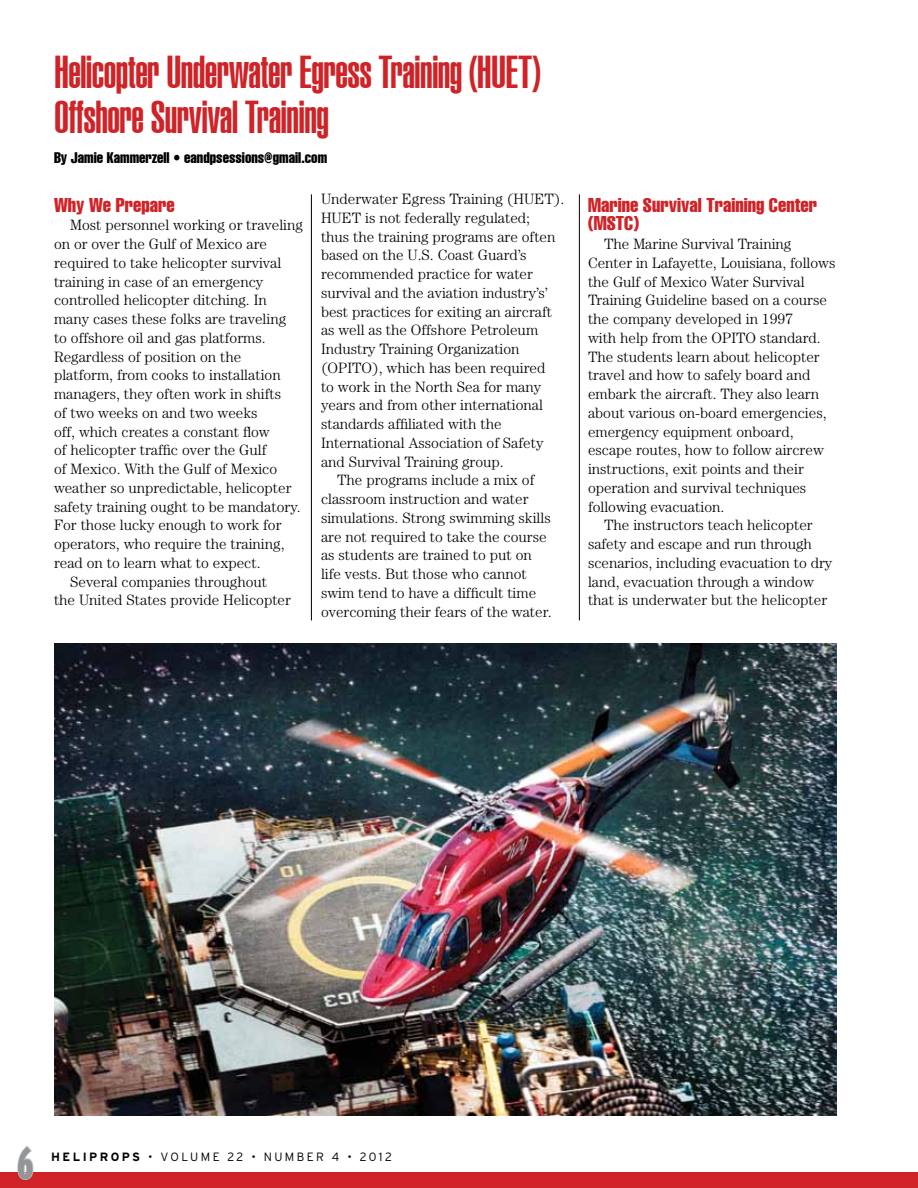
<style>
.page{position:relative;width:918px;height:1188px;background:#fff}
.page>*{position:absolute;margin:0;border:0;box-sizing:border-box;transform-origin:0 0}
.t1{font:900 45px/45px "Corporate Compressed";letter-spacing:-.015em;color:#cf2327}
.t2{font:900 extra-condensed 45px "Interstate";color:#939598}
.t3{font:19.5px/18.8px "Corporate Compressed";color:#cf2327}
.t4{font:300 15px "Century";color:#000}
.t5{font:15px "Corporate Compressed";color:#000}
.t6{font:300 12px "Interstate";letter-spacing:.2em;color:#000}
.s1{font-weight:700}
</style>
<div class="page">
<div style="left:0;top:1172px;width:918px;height:16px;background:#cf2327"></div>
<svg style="left:17px;top:1145px;width:17px;height:35px"></svg>
<img style="left:54px;top:644px;width:783px;height:471px">
<hr style="left:579px;top:194px;width:1px;height:426px;background:#000">
<hr style="left:311px;top:194px;width:1px;height:426px;background:#000">
<h1 class="t1" style="left:54px;top:49px;width:488px">Helicopter Underwater Egress Training (HUET)<br>Offshore Survival Training</h1>
<p class="t5" style="left:54px;top:148px;width:275px">By Jamie Kammerzell • eandpsessions@gmail.com</p>
<h2 class="t3" style="left:54px;top:195px;width:122px">Why We Prepare</h2>
<p class="t4" style="left:70px;top:217px;width:234px">Most personnel working or traveling</p>
<p class="t4" style="left:54px;top:235px;width:215px">on or over the Gulf of Mexico are</p>
<p class="t4" style="left:54px;top:254px;width:229px">required to take helicopter survival</p>
<p class="t4" style="left:54px;top:273px;width:211px">training in case of an emergency</p>
<p class="t4" style="left:54px;top:292px;width:214px">controlled helicopter ditching. In</p>
<p class="t4" style="left:54px;top:310px;width:234px">many cases these folks are traveling</p>
<p class="t4" style="left:54px;top:329px;width:213px">to offshore oil and gas platforms.</p>
<p class="t4" style="left:54px;top:348px;width:189px">Regardless of position on the</p>
<p class="t4" style="left:54px;top:367px;width:228px">platform, from cooks to installation</p>
<p class="t4" style="left:54px;top:385px;width:229px">managers, they often work in shifts</p>
<p class="t4" style="left:54px;top:404px;width:205px">of two weeks on and two weeks</p>
<p class="t4" style="left:54px;top:423px;width:217px">off, which creates a constant flow</p>
<p class="t4" style="left:54px;top:442px;width:214px">of helicopter traffic over the Gulf</p>
<p class="t4" style="left:54px;top:460px;width:225px">of Mexico. With the Gulf of Mexico</p>
<p class="t4" style="left:54px;top:479px;width:239px">weather so unpredictable, helicopter</p>
<p class="t4" style="left:54px;top:498px;width:248px">safety training ought to be mandatory.</p>
<p class="t4" style="left:54px;top:517px;width:229px">For those lucky enough to work for</p>
<p class="t4" style="left:54px;top:535px;width:232px">operators, who require the training,</p>
<p class="t4" style="left:54px;top:554px;width:208px">read on to learn what to expect.</p>
<p class="t4" style="left:70px;top:573px;width:198px">Several companies throughout</p>
<p class="t4" style="left:54px;top:592px;width:238px">the United States provide Helicopter</p>
<p class="t4" style="left:321px;top:190px;width:245px">Underwater Egress Training (HUET).</p>
<p class="t4" style="left:321px;top:209px;width:211px">HUET is not federally regulated;</p>
<p class="t4" style="left:321px;top:228px;width:236px">thus the training programs are often</p>
<p class="t4" style="left:321px;top:247px;width:207px">based on the U.S. Coast Guard’s</p>
<p class="t4" style="left:321px;top:265px;width:213px">recommended practice for water</p>
<p class="t4" style="left:321px;top:284px;width:228px">survival and the aviation industry’s’</p>
<p class="t4" style="left:321px;top:303px;width:233px">best practices for exiting an aircraft</p>
<p class="t4" style="left:321px;top:322px;width:219px">as well as the Offshore Petroleum</p>
<p class="t4" style="left:321px;top:340px;width:200px">Industry Training Organization</p>
<p class="t4" style="left:321px;top:359px;width:226px">(OPITO), which has been required</p>
<p class="t4" style="left:321px;top:378px;width:222px">to work in the North Sea for many</p>
<p class="t4" style="left:321px;top:397px;width:223px">years and from other international</p>
<p class="t4" style="left:321px;top:415px;width:182px">standards affiliated with the</p>
<p class="t4" style="left:321px;top:434px;width:224px">International Association of Safety</p>
<p class="t4" style="left:321px;top:453px;width:184px">and Survival Training group.</p>
<p class="t4" style="left:337px;top:472px;width:199px">The programs include a mix of</p>
<p class="t4" style="left:321px;top:490px;width:209px">classroom instruction and water</p>
<p class="t4" style="left:321px;top:509px;width:231px">simulations. Strong swimming skills</p>
<p class="t4" style="left:321px;top:528px;width:227px">are not required to take the course</p>
<p class="t4" style="left:321px;top:547px;width:212px">as students are trained to put on</p>
<p class="t4" style="left:321px;top:565px;width:207px">life vests. But those who cannot</p>
<p class="t4" style="left:321px;top:584px;width:217px">swim tend to have a difficult time</p>
<p class="t4" style="left:321px;top:603px;width:232px">overcoming their fears of the water.</p>
<h2 class="t3" style="left:588px;top:195px;width:231px">Marine Survival Training Center (MSTC)</h2>
<p class="t4" style="left:604px;top:235px;width:189px">The Marine Survival Training</p>
<p class="t4" style="left:588px;top:254px;width:249px">Center in Lafayette, Louisiana, follows</p>
<p class="t4" style="left:588px;top:273px;width:218px">the Gulf of Mexico Water Survival</p>
<p class="t4" style="left:588px;top:292px;width:240px">Training Guideline based on a course</p>
<p class="t4" style="left:588px;top:310px;width:207px">the company developed in 1997</p>
<p class="t4" style="left:588px;top:329px;width:234px">with help from the OPITO standard.</p>
<p class="t4" style="left:588px;top:348px;width:233px">The students learn about helicopter</p>
<p class="t4" style="left:588px;top:367px;width:224px">travel and how to safely board and</p>
<p class="t4" style="left:588px;top:385px;width:233px">embark the aircraft. They also learn</p>
<p class="t4" style="left:588px;top:404px;width:240px">about various on-board emergencies,</p>
<p class="t4" style="left:588px;top:423px;width:207px">emergency equipment onboard,</p>
<p class="t4" style="left:588px;top:442px;width:237px">escape routes, how to follow aircrew</p>
<p class="t4" style="left:588px;top:460px;width:217px">instructions, exit points and their</p>
<p class="t4" style="left:588px;top:479px;width:220px">operation and survival techniques</p>
<p class="t4" style="left:588px;top:498px;width:138px">following evacuation.</p>
<p class="t4" style="left:604px;top:517px;width:210px">The instructors teach helicopter</p>
<p class="t4" style="left:588px;top:535px;width:225px">safety and escape and run through</p>
<p class="t4" style="left:588px;top:554px;width:246px">scenarios, including evacuation to dry</p>
<p class="t4" style="left:588px;top:573px;width:227px">land, evacuation through a window</p>
<p class="t4" style="left:588px;top:592px;width:241px">that is underwater but the helicopter</p>
<h1 class="t2" style="left:17px;top:1138px;width:18px">6</h1>
<p class="t6" style="left:51px;top:1150px;width:342px"><span class="s1">HELIPROPS</span> • VOLUME 22 • NUMBER 4 • 2012</p>
</div>
